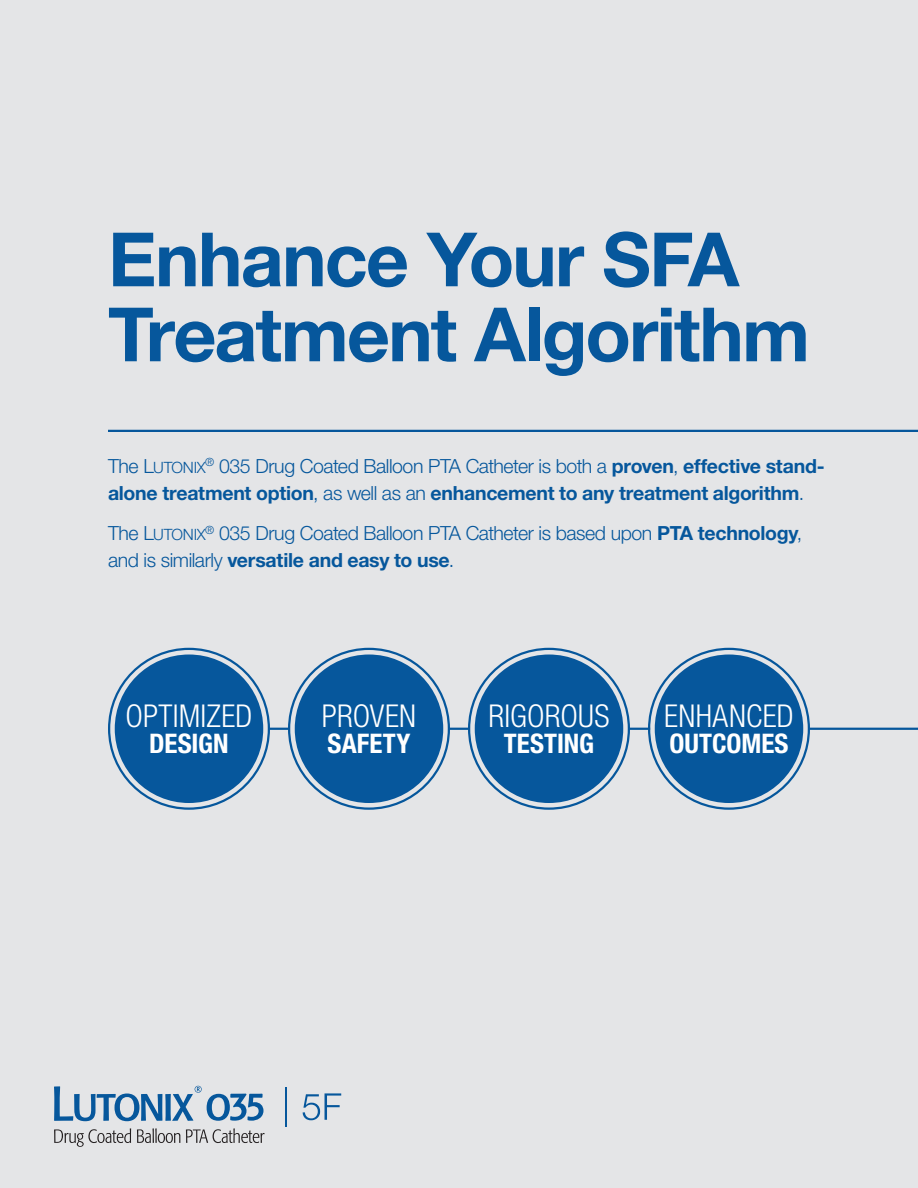
<style>
.page{position:relative;width:918px;height:1188px;background:#e4e5e7}
.page>*{position:absolute;margin:0;border:0;box-sizing:border-box;transform-origin:0 0}
.t1{font:700 75px "Helvetica Neue LT Pro";letter-spacing:-.025em;color:#06579c}
.t2{font:300 condensed 31.5px "Helvetica Neue LT Pro";letter-spacing:.005em;color:#fff}
.t3{font:700 condensed 27px "Helvetica Neue LT Pro";color:#fff}
.t4{font:700 19.5px/27px "Helvetica Neue LT Pro";letter-spacing:-.015em;color:#06579c}
.t5{font:300 19.5px/27px "Helvetica Neue LT Pro";letter-spacing:-.02em;color:#06579c}
.s1{font-weight:300}
.s2{font-weight:300;font-size:15.6px}
.s3{font-size:15.6px}
.s4{font-weight:700}
</style>
<div class="page">
<hr style="left:108px;top:430px;width:810px;height:2px;background:#06579c">
<hr style="left:810px;top:728px;width:108px;height:2px;background:#06579c">
<svg style="left:303px;top:1093px;width:38px;height:27px"></svg>
<hr style="left:285px;top:1087px;width:2px;height:40px;background:#06579c">
<svg style="left:54px;top:1086px;width:209px;height:35px"></svg>
<svg style="left:186px;top:1128px;width:79px;height:15px"></svg>
<svg style="left:54px;top:1128px;width:77px;height:19px"></svg>
<svg style="left:137px;top:1128px;width:43px;height:15px"></svg>
<hr style="left:629px;top:728px;width:21px;height:2px;background:#06579c">
<hr style="left:448px;top:728px;width:22px;height:2px;background:#06579c">
<svg style="left:270px;top:728px;width:18px;height:2px"></svg>
<div style="left:115px;top:655px;width:148px;height:148px;background:#06579c;border-radius:50%"></div>
<div style="left:295px;top:655px;width:148px;height:148px;background:#06579c;border-radius:50%"></div>
<div style="left:475px;top:655px;width:148px;height:148px;background:#06579c;border-radius:50%"></div>
<div style="left:655px;top:655px;width:148px;height:148px;background:#06579c;border-radius:50%"></div>
<p class="t1" style="left:108px;top:212px;width:633px">Enhance Your SFA</p>
<p class="t1" style="left:108px;top:287px;width:704px">Treatment Algorithm</p>
<p class="t4" style="left:108px;top:452px;width:718px"><span class="s1">The L</span><span class="s2">UTONIX</span><sup>®</sup> <span class="s1">035 Drug Coated Balloon PTA Catheter is both a</span> proven<span class="s1">,</span> effective stand&shy;alone treatment option<span class="s1">, as well as an</span> enhancement to any treatment algorithm<span class="s1">.</span></p>
<p class="t5" style="left:108px;top:520px;width:696px">The L<span class="s3">UTONIX</span><sup>®</sup> 035 Drug Coated Balloon PTA Catheter is based upon <span class="s4">PTA technology</span>, and is similarly <span class="s4">versatile and easy to use</span>.</p>
<p class="t2" style="left:125px;top:698px;width:128px">OPTIMIZED</p>
<p class="t3" style="left:149px;top:727px;width:81px">DESIGN</p>
<p class="t2" style="left:322px;top:698px;width:96px">PROVEN</p>
<p class="t3" style="left:328px;top:727px;width:84px">SAFETY</p>
<p class="t2" style="left:488px;top:698px;width:123px">RIGOROUS</p>
<p class="t3" style="left:504px;top:727px;width:92px">TESTING</p>
<p class="t2" style="left:664px;top:698px;width:131px">ENHANCED</p>
<p class="t3" style="left:669px;top:727px;width:121px">OUTCOMES</p>
</div>
